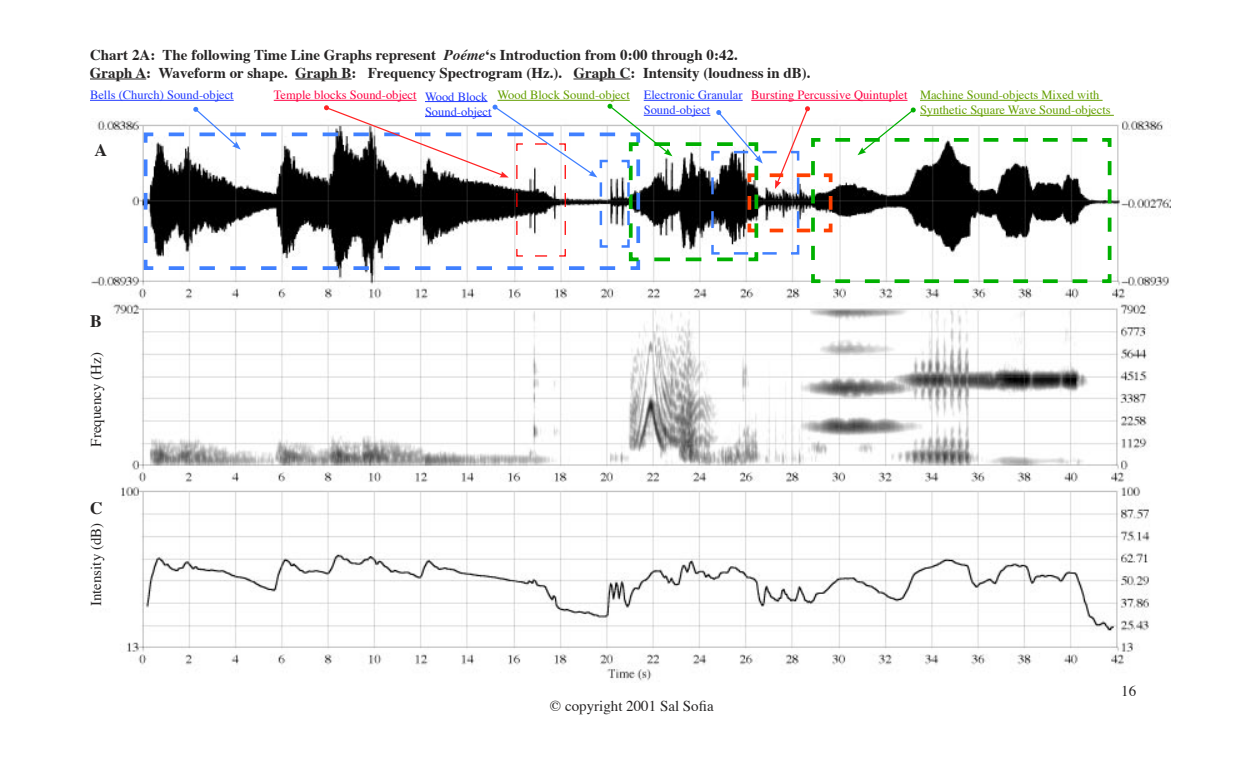
<style>
.page{position:relative;width:1260px;height:765px;background:#fff}
.page>*{position:absolute;margin:0;border:0;box-sizing:border-box;transform-origin:0 0}
.t1{font:700 17.5px "Times";color:#272525}
.t2{font:700 15px/18px "Times";color:#272525}
.t3{font:15px "Times";color:#272525}
.t4{font:12.5px/15px "Times";color:#649f00}
.t5{font:12.5px/15px "Times";color:#2038ff}
.t6{font:12.5px/16.2px "Times";color:#ff0042}
.s1{font-style:italic}
.s2{color:#2038ff}
.s3{color:#649f00}
.s4{color:#ff0042}
</style>
<div class="page">
<img style="left:91px;top:120px;width:1080px;height:561px">
<hr style="left:90px;top:78px;width:56px;height:2px;background:#272525">
<hr style="left:295px;top:78px;width:57px;height:2px;background:#272525">
<hr style="left:573px;top:78px;width:58px;height:2px;background:#272525">
<hr style="left:90px;top:100px;width:144px;height:1px;background:#2038ff">
<hr style="left:274px;top:100px;width:143px;height:1px;background:#ff0042">
<hr style="left:425px;top:101px;width:63px;height:1px;background:#2038ff">
<hr style="left:498px;top:100px;width:132px;height:1px;background:#649f00">
<hr style="left:644px;top:100px;width:99px;height:1px;background:#2038ff">
<hr style="left:751px;top:100px;width:156px;height:1px;background:#ff0042">
<hr style="left:920px;top:100px;width:183px;height:1px;background:#649f00">
<hr style="left:920px;top:115px;width:194px;height:1px;background:#649f00">
<svg style="left:142px;top:131px;width:500px;height:141px"></svg>
<svg style="left:809px;top:136px;width:304px;height:149px"></svg>
<svg style="left:161px;top:104px;width:926px;height:166px"></svg>
<div style="left:90px;top:331px;width:35px;height:121px;background:#fff"></div>
<div style="left:90px;top:515px;width:35px;height:93px;background:#fff"></div>
<p class="t2" style="left:90px;top:44px;width:722px">Chart 2A: The following Time Line Graphs represent <span class="s1">Poéme</span>‘s Introduction from 0:00 through 0:42.<br>Graph A: Waveform or shape. Graph B: Frequency Spectrogram (Hz.). Graph C: Intensity (loudness in dB).</p>
<p class="t5" style="left:90px;top:87px;width:145px">Bells (Church) Sound-object</p>
<p class="t6" style="left:425px;top:86px;width:68px;text-indent:-151px">Temple blocks Sound-object <span class="s2">Wood Block<br>Sound-object</span></p>
<p class="t5" style="left:644px;top:87px;width:100px;text-indent:-146px"><span class="s3">Wood Block Sound-object</span> Electronic Granular<br>Sound-object</p>
<p class="t4" style="left:920px;top:87px;width:192px;text-indent:-169px"><span class="s4">Bursting Percussive Quintuplet</span> Machine Sound-objects Mixed with<br>Synthetic Square Wave Sound-objects</p>
<p class="t1" style="left:94px;top:133px;width:14px">A</p>
<p class="t1" style="left:90px;top:304px;width:13px">B</p>
<p class="t3" style="left:82px;top:447px;width:96px;rotate:-90deg">Frequency (Hz)</p>
<p class="t1" style="left:90px;top:492px;width:14px">C</p>
<p class="t3" style="left:82px;top:606px;width:85px;rotate:-90deg">Intensity (dB)</p>
<p class="t3" style="left:550px;top:692px;width:165px">© copyright 2001 Sal Sofia</p>
<p class="t3" style="left:1121px;top:677px;width:16px">16</p>
</div>
